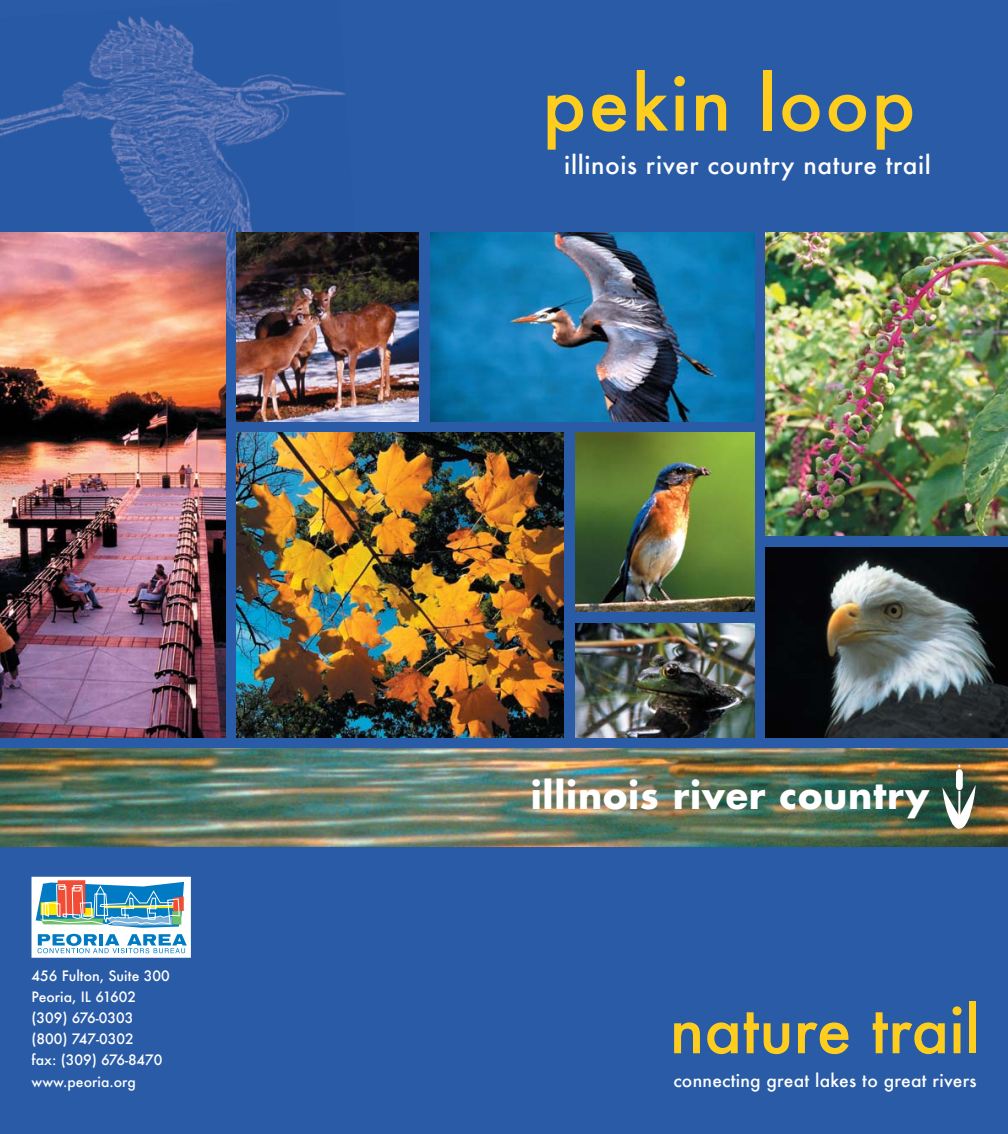
<style>
.page{position:relative;width:1008px;height:1134px;background:#295ba6}
.page>*{position:absolute;margin:0;border:0;box-sizing:border-box;transform-origin:0 0}
.t1{font:500 73.5px "Futura";letter-spacing:.03em;color:#ffcd1e}
.t2{font:500 63px "Futura";color:#ffcd1e}
.t3{font:700 36.75px "Futura";letter-spacing:.02em;color:#fff}
.t4{font:500 24.5px "Futura";letter-spacing:.025em;color:#fff}
.t5{font:500 17.5px "Futura";letter-spacing:.015em;color:#fff}
.t6{font:500 14px/21.2px "Futura";color:#fff}
</style>
<div class="page">
<img style="left:0;top:16px;width:346px;height:337px">
<img style="left:766px;top:232px;width:242px;height:304px">
<img style="left:430px;top:232px;width:324px;height:189px">
<img style="left:575px;top:433px;width:179px;height:178px">
<img style="left:237px;top:433px;width:327px;height:304px">
<img style="left:765px;top:547px;width:243px;height:190px">
<img style="left:575px;top:623px;width:180px;height:114px">
<img style="left:0;top:232px;width:225px;height:505px">
<img style="left:237px;top:232px;width:181px;height:189px">
<img style="left:0;top:749px;width:1008px;height:97px">
<svg style="left:942px;top:765px;width:34px;height:64px;background:#828b78"></svg>
<div style="left:33px;top:878px;width:156px;height:78px;background:#fff"></div>
<svg style="left:38px;top:934px;width:148px;height:19px"></svg>
<svg style="left:37px;top:882px;width:147px;height:46px;background:#7da4b3"></svg>
<div style="left:32px;top:877px;width:159px;height:81px;border:4px solid #fff"></div>
<p class="t6" style="left:32px;top:965px;width:140px">456 Fulton, Suite 300<br>Peoria, IL 61602 (309) 676-0303 (800) 747-0302<br>fax: (309) 676-8470 www.peoria.org</p>
<h1 class="t1" style="left:542px;top:54px;width:375px">pekin loop</h1>
<h3 class="t4" style="left:564px;top:149px;width:368px">illinois river country nature trail</h3>
<h3 class="t3" style="left:531px;top:778px;width:400px">illinois river country</h3>
<h2 class="t2" style="left:670px;top:988px;width:312px">nature trail</h2>
<p class="t5" style="left:673px;top:1069px;width:305px">connecting great lakes to great rivers</p>
</div>
